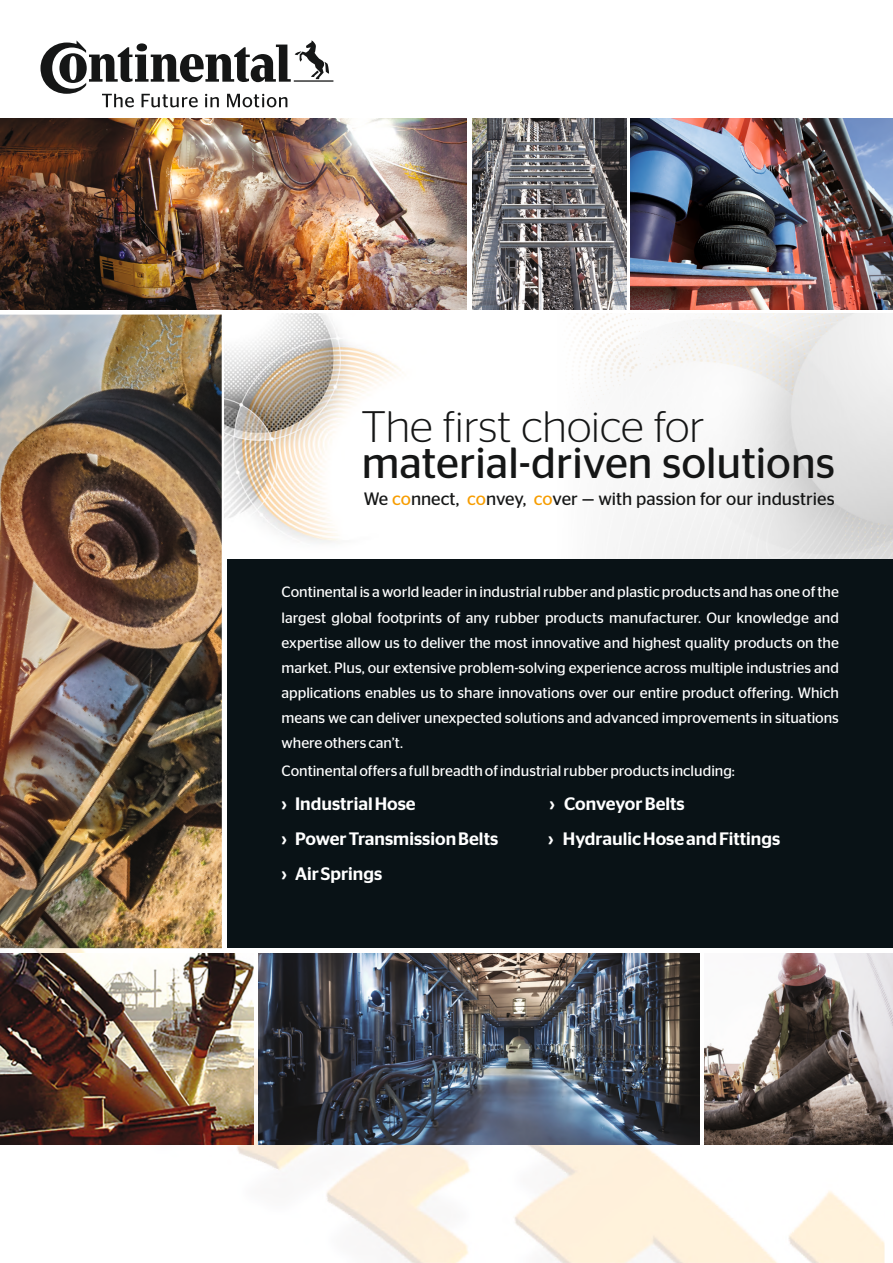
<style>
.page{position:relative;width:893px;height:1263px;background:#fff}
.page>*{position:absolute;margin:0;border:0;box-sizing:border-box;transform-origin:0 0}
.t1{font:300 44.1px "Stag Sans";color:#151616}
.t2{font:43.5px "Stag Sans";color:#151616}
.t3{font:500 18px "Stag Sans";color:#fff}
.t4{font:17.85px "Stag Sans";color:#151616}
.t5{font:15px/25px "Stag Sans";color:#fff;text-align:justify}
.s1{color:#f79d00}
</style>
<div class="page">
<img style="left:0;top:948px;width:884px;height:315px">
<div style="left:227px;top:315px;width:666px;height:633px;background:#091216"></div>
<div style="left:225px;top:314px;width:668px;height:244px;background:#fff"></div>
<img style="left:225px;top:314px;width:178px;height:229px">
<img style="left:571px;top:314px;width:322px;height:244px">
<img style="left:704px;top:954px;width:189px;height:190px">
<img style="left:259px;top:954px;width:440px;height:190px">
<img style="left:0;top:954px;width:253px;height:190px">
<img style="left:0;top:118px;width:467px;height:191px">
<img style="left:472px;top:118px;width:154px;height:191px">
<img style="left:630px;top:118px;width:263px;height:191px">
<img style="left:0;top:315px;width:222px;height:633px">
<svg style="left:40px;top:40px;width:293px;height:67px"></svg>
<h1 class="t1" style="left:361px;top:407px;width:345px">The first choice for</h1>
<h2 class="t2" style="left:362px;top:443px;width:475px">material-driven solutions</h2>
<p class="t4" style="left:364px;top:490px;width:472px">We <span class="s1">co</span>nnect, <span class="s1">co</span>nvey, <span class="s1">co</span>ver — with passion for our industries</p>
<p class="t5" style="left:281px;top:580px;width:559px">Continental is a world leader in industrial rubber and plastic products and has one of the largest global footprints of any rubber products manufacturer. Our knowledge and expertise allow us to deliver the most innovative and highest quality products on the market. Plus, our extensive problem-solving experience across multiple industries and applications enables us to share innovations over our entire product offering. Which means we can deliver unexpected solutions and advanced improvements in situations where others can’t.</p>
<p class="t5" style="left:281px;top:759px;width:455px">Continental offers a full breadth of industrial rubber products including:</p>
<p class="t3" style="left:281px;top:795px;width:136px">› Industrial Hose</p>
<p class="t3" style="left:549px;top:795px;width:137px">› Conveyor Belts</p>
<p class="t3" style="left:281px;top:830px;width:218px">› Power Transmission Belts</p>
<p class="t3" style="left:548px;top:830px;width:234px">› Hydraulic Hose and Fittings</p>
<p class="t3" style="left:281px;top:865px;width:102px">› Air Springs</p>
</div>
